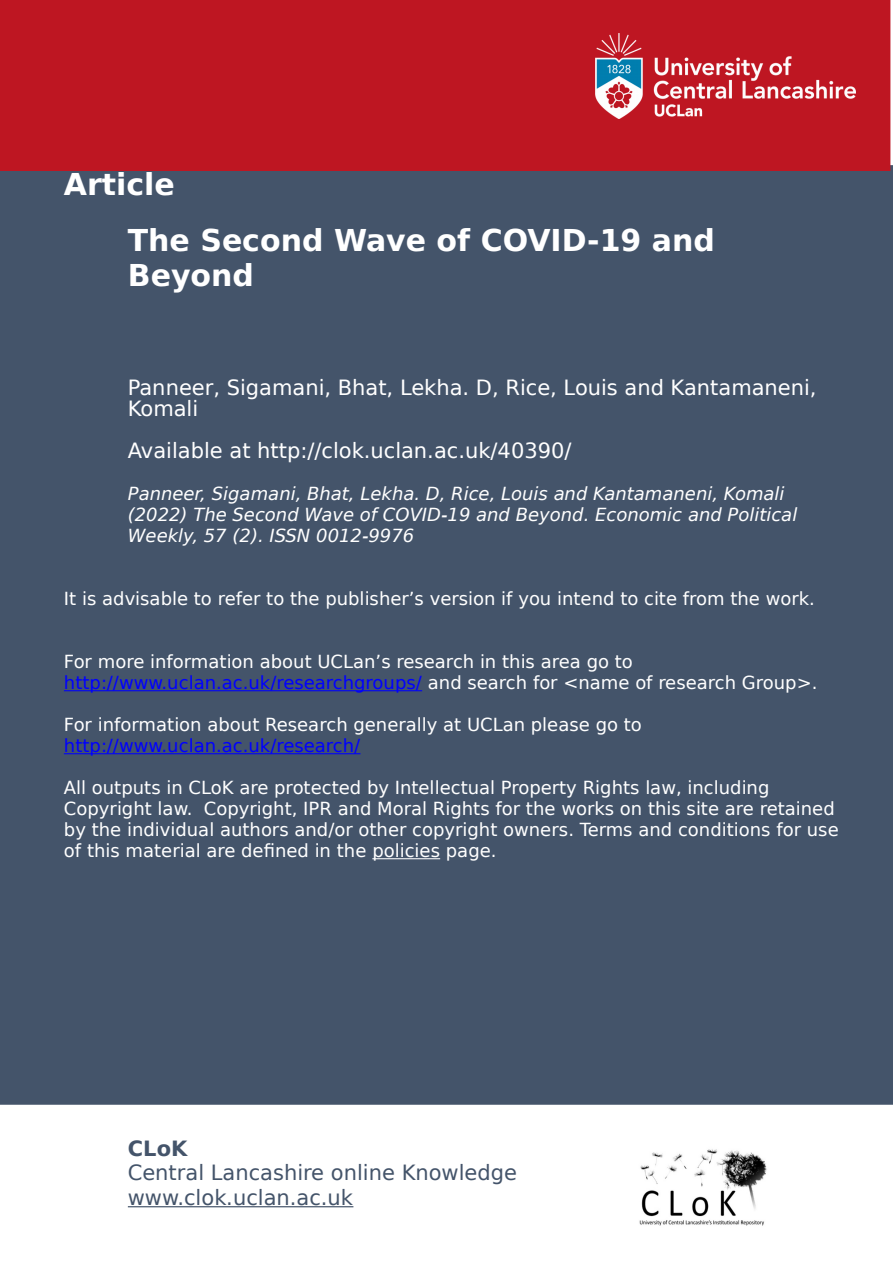
<style>
.page{position:relative;width:893px;height:1263px;background:#fff}
.page>*{position:absolute;margin:0;border:0;box-sizing:border-box;transform-origin:0 0}
.t1{font:700 30px/55.8px "DejaVu Sans";color:#fff}
.t2{font:21px/21px "DejaVu Sans";color:#fff}
.t3{font:21px/24.5px "DejaVu Sans";color:#44546a}
.t4{font:700 21px "DejaVu Sans";color:#44546a}
.t5{font:18px/21px "DejaVu Sans";color:#fff}
.t6{font:italic 18px/21px "DejaVu Sans";color:#fff}
.t7{font:18px "DejaVu Sans";color:#00f}
.s1{color:#00f}
</style>
<div class="page">
<img style="left:639px;top:1149px;width:128px;height:77px">
<div style="left:0;top:165px;width:892px;height:940px;background:#44546a"></div>
<hr style="left:64px;top:690px;width:358px;height:1px;background:#00f">
<hr style="left:64px;top:753px;width:296px;height:1px;background:#00f">
<hr style="left:372px;top:858px;width:68px;height:1px;background:#fff">
<hr style="left:128px;top:1206px;width:225px;height:1px;background:#44546a">
<div style="left:0;top:0;width:890px;height:171px;background:#be1622"></div>
<img style="left:595px;top:34px;width:260px;height:84px">
<h1 class="t1" style="left:128px;top:157px;width:588px;text-indent:-64px">Article<br>The Second Wave of COVID-19 and</h1>
<h1 class="t1" style="left:128px;top:248px;width:128px">Beyond</h1>
<p class="t2" style="left:128px;top:377px;width:690px">Panneer, Sigamani, Bhat, Lekha. D, Rice, Louis and Kantamaneni,<br>Komali</p>
<p class="t2" style="left:128px;top:440px;width:445px">Available at http://clok.uclan.ac.uk/40390/</p>
<p class="t6" style="left:128px;top:483px;width:671px">Panneer, Sigamani, Bhat, Lekha. D, Rice, Louis and Kantamaneni, Komali (2022) The Second Wave of COVID-19 and Beyond. Economic and Political<br>Weekly, 57 (2). ISSN 0012-9976</p>
<p class="t5" style="left:64px;top:588px;width:752px">It is advisable to refer to the publisher’s version if you intend to cite from the work.</p>
<p class="t5" style="left:64px;top:651px;width:755px">For more information about UCLan’s research in this area go to <span class="s1">http://www.uclan.ac.uk/researchgroups/</span> and search for &lt;name of research Group&gt;.</p>
<p class="t5" style="left:64px;top:714px;width:579px">For information about Research generally at UCLan please go to</p>
<p class="t7" style="left:64px;top:735px;width:298px">http://www.uclan.ac.uk/research/</p>
<p class="t5" style="left:64px;top:777px;width:776px">All outputs in CLoK are protected by Intellectual Property Rights law, including Copyright law. Copyright, IPR and Moral Rights for the works on this site are retained by the individual authors and/or other copyright owners. Terms and conditions for use of this material are defined in the policies page.</p>
<p class="t4" style="left:128px;top:1136px;width:61px">CLoK</p>
<p class="t3" style="left:128px;top:1161px;width:390px">Central Lancashire online Knowledge www.clok.uclan.ac.uk</p>
</div>
